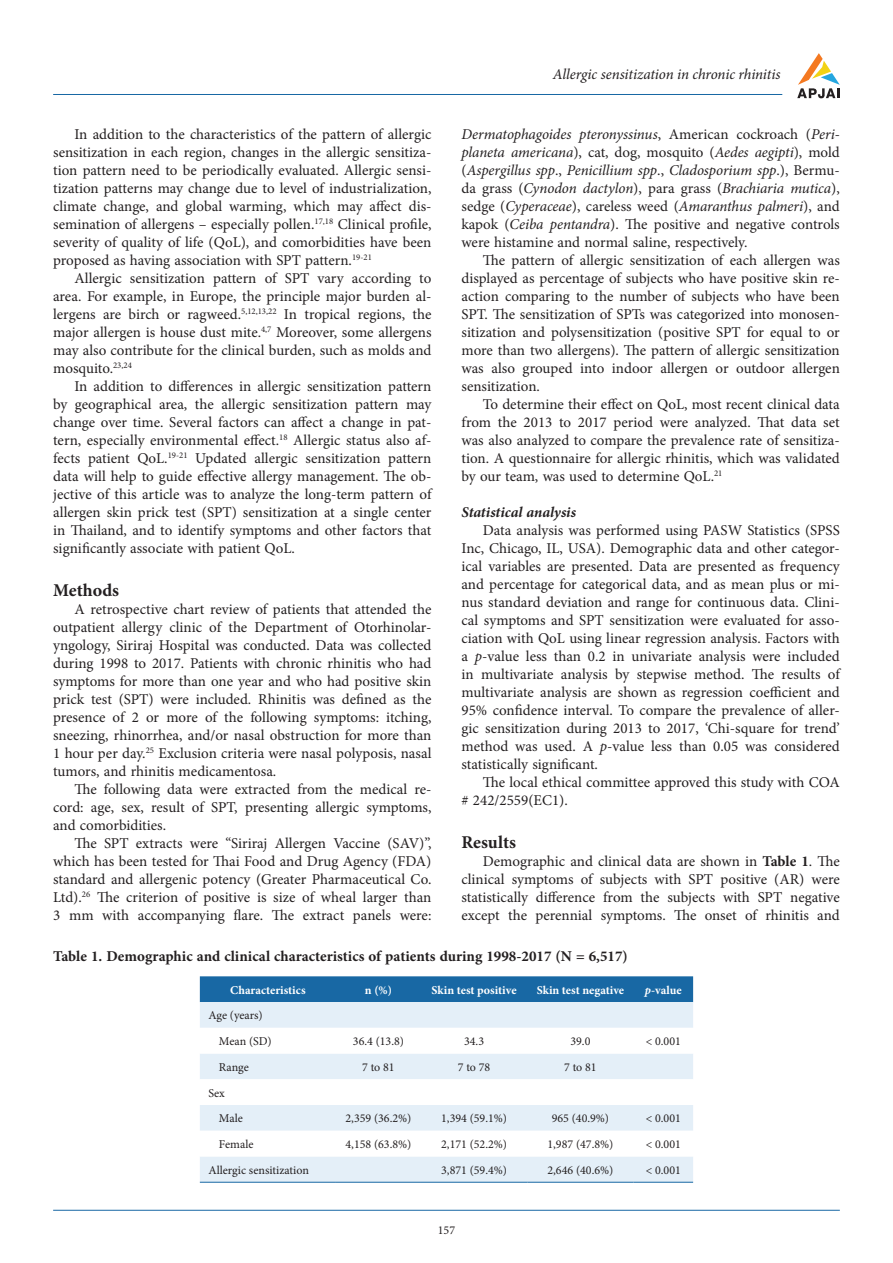
<style>
.page{position:relative;width:893px;height:1263px;background:#fff}
.page>*{position:absolute;margin:0;border:0;box-sizing:border-box;transform-origin:0 0}
.t1{font:700 18px "Minion Pro";color:#231f20}
.t2{font:15px/18px "Minion Pro";color:#231f20;text-align:justify}
.t3{font:700 15px "Minion Pro";color:#231f20}
.t4{font:italic 15px "Minion Pro";letter-spacing:-.01em;color:#231f20}
.t5{font:italic 700 15px "Minion Pro";letter-spacing:-.005em;color:#231f20}
.t6{font:12px "Minion Pro";color:#231f20}
.t7{font:700 12px "Minion Pro";color:#fff}
.s1{font-style:italic}
.s2{font-weight:700}
</style>
<div class="page">
<svg style="left:797px;top:53px;width:43px;height:45px"></svg>
<hr style="left:53px;top:94px;width:729px;height:1px;background:#1868a4">
<hr style="left:53px;top:1210px;width:787px;height:1px;background:#1868a4">
<div style="left:200px;top:976px;width:493px;height:26px;background:#1868a4"></div>
<div style="left:200px;top:1002px;width:493px;height:180px;background:#e4eff8"></div>
<svg style="left:200px;top:1028px;width:493px;height:128px"></svg>
<hr style="left:200px;top:1182px;width:136px;height:1px;background:#1868a4">
<hr style="left:336px;top:1182px;width:85px;height:1px;background:#1868a4">
<hr style="left:421px;top:1182px;width:106px;height:1px;background:#1868a4">
<hr style="left:527px;top:1182px;width:107px;height:1px;background:#1868a4">
<hr style="left:634px;top:1182px;width:59px;height:1px;background:#1868a4">
<p class="t4" style="left:553px;top:64px;width:229px">Allergic sensitization in chronic rhinitis</p>
<p class="t2" style="left:53px;top:126px;width:380px;text-indent:21px">In addition to the characteristics of the pattern of allergic sensitization in each region, changes in the allergic sensitiza&shy;tion pattern need to be periodically evaluated. Allergic sensi&shy;tization patterns may change due to level of industrialization, climate change, and global warming, which may affect dis&shy;semination of allergens – especially pollen.<sup>17,18</sup> Clinical profile, severity of quality of life (QoL), and comorbidities have been proposed as having association with SPT pattern.<sup>19-21</sup></p>
<p class="t2" style="left:53px;top:270px;width:380px;text-indent:21px">Allergic sensitization pattern of SPT vary according to area. For example, in Europe, the principle major burden al&shy;lergens are birch or ragweed.<sup>5,12,13,22</sup> In tropical regions, the major allergen is house dust mite.<sup>4,7</sup> Moreover, some allergens may also contribute for the clinical burden, such as molds and mosquito.<sup>23,24</sup></p>
<p class="t2" style="left:53px;top:378px;width:380px;text-indent:21px">In addition to differences in allergic sensitization pattern by geographical area, the allergic sensitization pattern may change over time. Several factors can affect a change in pat&shy;tern, especially environmental effect.<sup>18</sup> Allergic status also af&shy;fects patient QoL.<sup>19-21</sup> Updated allergic sensitization pattern data will help to guide effective allergy management. The ob&shy;jective of this article was to analyze the long-term pattern of allergen skin prick test (SPT) sensitization at a single center in Thailand, and to identify symptoms and other factors that significantly associate with patient QoL.</p>
<p class="t2" style="left:461px;top:126px;width:380px"><span class="s1">Dermatophagoides pteronyssinus</span>, American cockroach (<span class="s1">Peri&shy;planeta americana</span>), cat, dog, mosquito (<span class="s1">Aedes aegipti</span>), mold (<span class="s1">Aspergillus spp</span>., <span class="s1">Penicillium spp</span>., <span class="s1">Cladosporium spp</span>.), Bermu&shy;da grass (<span class="s1">Cynodon dactylon</span>), para grass (<span class="s1">Brachiaria mutica</span>), sedge (<span class="s1">Cyperaceae</span>), careless weed (<span class="s1">Amaranthus palmeri</span>), and kapok (<span class="s1">Ceiba pentandra</span>). The positive and negative controls were histamine and normal saline, respectively.</p>
<p class="t2" style="left:461px;top:252px;width:380px;text-indent:21px">The pattern of allergic sensitization of each allergen was displayed as percentage of subjects who have positive skin re&shy;action comparing to the number of subjects who have been SPT. The sensitization of SPTs was categorized into monosen&shy;sitization and polysensitization (positive SPT for equal to or more than two allergens). The pattern of allergic sensitization was also grouped into indoor allergen or outdoor allergen sensitization.</p>
<p class="t2" style="left:461px;top:396px;width:380px;text-indent:21px">To determine their effect on QoL, most recent clinical data from the 2013 to 2017 period were analyzed. That data set was also analyzed to compare the prevalence rate of sensitiza&shy;tion. A questionnaire for allergic rhinitis, which was validated by our team, was used to determine QoL.<sup>21</sup></p>
<p class="t5" style="left:461px;top:502px;width:116px">Statistical analysis</p>
<p class="t2" style="left:461px;top:522px;width:380px;text-indent:21px">Data analysis was performed using PASW Statistics (SPSS Inc, Chicago, IL, USA). Demographic data and other categor&shy;ical variables are presented. Data are presented as frequency and percentage for categorical data, and as mean plus or mi&shy;nus standard deviation and range for continuous data. Clini&shy;cal symptoms and SPT sensitization were evaluated for asso&shy;ciation with QoL using linear regression analysis. Factors with a <span class="s1">p</span>-value less than 0.2 in univariate analysis were included in multivariate analysis by stepwise method. The results of multivariate analysis are shown as regression coefficient and 95% confidence interval. To compare the prevalence of aller&shy;gic sensitization during 2013 to 2017, ‘Chi-square for trend’ method was used. A <span class="s1">p</span>-value less than 0.05 was considered statistically significant.</p>
<p class="t2" style="left:461px;top:774px;width:380px;text-indent:21px">The local ethical committee approved this study with COA # 242/2559(EC1).</p>
<p class="t1" style="left:461px;top:830px;width:56px">Results</p>
<p class="t2" style="left:461px;top:853px;width:380px;text-indent:21px">Demographic and clinical data are shown in <span class="s2">Table 1</span>. The clinical symptoms of subjects with SPT positive (AR) were statistically difference from the subjects with SPT negative except the perennial symptoms. The onset of rhinitis and</p>
<p class="t3" style="left:53px;top:946px;width:576px">Table 1. Demographic and clinical characteristics of patients during 1998-2017 (N = 6,517)</p>
<p class="t7" style="left:230px;top:981px;width:77px">Characteristics</p>
<p class="t7" style="left:365px;top:981px;width:29px">n (%)</p>
<p class="t7" style="left:432px;top:981px;width:86px">Skin test positive</p>
<p class="t7" style="left:537px;top:981px;width:89px">Skin test negative</p>
<p class="t7" style="left:645px;top:981px;width:38px"><span class="s1">p</span>-value</p>
<p class="t6" style="left:208px;top:1007px;width:56px">Age (years)</p>
<p class="t6" style="left:219px;top:1033px;width:54px">Mean (SD)</p>
<p class="t6" style="left:353px;top:1033px;width:53px">36.4 (13.8)</p>
<p class="t6" style="left:464px;top:1033px;width:22px">34.3</p>
<p class="t6" style="left:570px;top:1033px;width:22px">39.0</p>
<p class="t6" style="left:646px;top:1033px;width:37px">&lt; 0.001</p>
<p class="t6" style="left:219px;top:1059px;width:31px">Range</p>
<p class="t6" style="left:362px;top:1059px;width:34px">7 to 81</p>
<p class="t6" style="left:458px;top:1059px;width:34px">7 to 78</p>
<p class="t6" style="left:564px;top:1059px;width:34px">7 to 81</p>
<p class="t6" style="left:208px;top:1085px;width:18px">Sex</p>
<p class="t6" style="left:219px;top:1110px;width:25px">Male</p>
<p class="t6" style="left:345px;top:1110px;width:67px">2,359 (36.2%)</p>
<p class="t6" style="left:441px;top:1110px;width:67px">1,394 (59.1%)</p>
<p class="t6" style="left:552px;top:1110px;width:59px">965 (40.9%)</p>
<p class="t6" style="left:646px;top:1110px;width:37px">&lt; 0.001</p>
<p class="t6" style="left:219px;top:1136px;width:36px">Female</p>
<p class="t6" style="left:345px;top:1136px;width:67px">4,158 (63.8%)</p>
<p class="t6" style="left:441px;top:1136px;width:67px">2,171 (52.2%)</p>
<p class="t6" style="left:547px;top:1136px;width:67px">1,987 (47.8%)</p>
<p class="t6" style="left:646px;top:1136px;width:37px">&lt; 0.001</p>
<p class="t6" style="left:208px;top:1162px;width:102px">Allergic sensitization</p>
<p class="t6" style="left:441px;top:1162px;width:67px">3,871 (59.4%)</p>
<p class="t6" style="left:547px;top:1162px;width:67px">2,646 (40.6%)</p>
<p class="t6" style="left:646px;top:1162px;width:37px">&lt; 0.001</p>
<p class="t1" style="left:53px;top:578px;width:67px">Methods</p>
<p class="t2" style="left:53px;top:601px;width:380px;text-indent:21px">A retrospective chart review of patients that attended the outpatient allergy clinic of the Department of Otorhinolar&shy;yngology, Siriraj Hospital was conducted. Data was collected during 1998 to 2017. Patients with chronic rhinitis who had symptoms for more than one year and who had positive skin prick test (SPT) were included. Rhinitis was defined as the presence of 2 or more of the following symptoms: itching, sneezing, rhinorrhea, and/or nasal obstruction for more than 1 hour per day.<sup>25</sup> Exclusion criteria were nasal polyposis, nasal tumors, and rhinitis medicamentosa.</p>
<p class="t2" style="left:53px;top:781px;width:380px;text-indent:21px">The following data were extracted from the medical re&shy;cord: age, sex, result of SPT, presenting allergic symptoms, and comorbidities.</p>
<p class="t2" style="left:53px;top:835px;width:380px;text-indent:21px">The SPT extracts were “Siriraj Allergen Vaccine (SAV)”, which has been tested for Thai Food and Drug Agency (FDA) standard and allergenic potency (Greater Pharmaceutical Co.<br>Ltd).<sup>26</sup> The criterion of positive is size of wheal larger than 3 mm with accompanying flare. The extract panels were:</p>
<p class="t6" style="left:438px;top:1222px;width:19px">157</p>
</div>
